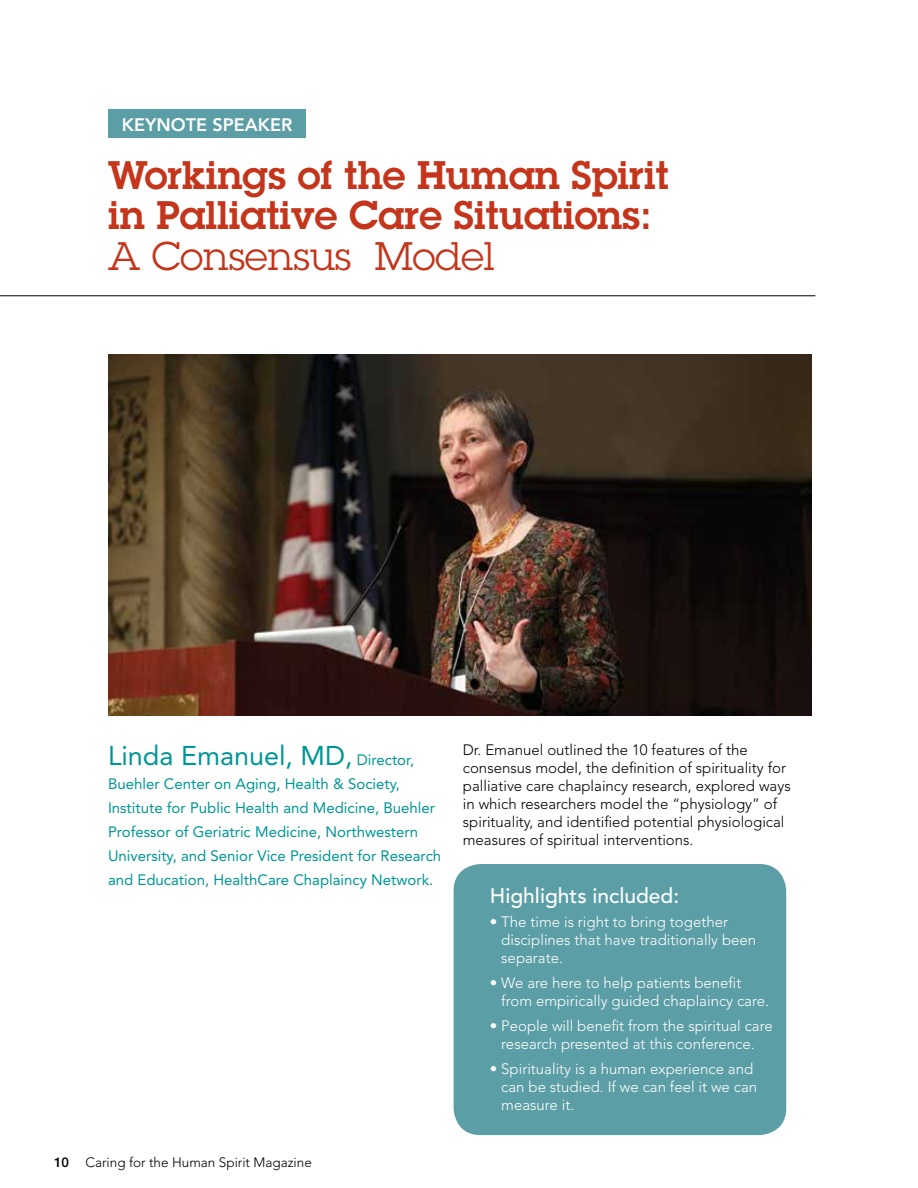
<style>
.page{position:relative;width:918px;height:1188px;background:#fff}
.page>*{position:absolute;margin:0;border:0;box-sizing:border-box;transform-origin:0 0}
.t1{font:600 39px/40.5px "Lubalin Graph Std";color:#c4351b}
.t2{font:39px "Lubalin Graph Std";color:#c4351b}
.t3{font:27px "Avenir LT Std";color:#009694}
.t4{font:500 21px "Avenir LT Std";color:#fff}
.t5{font:800 18px "Avenir LT Std";color:#fff}
.t6{font:300 15px/18px "Avenir LT Std";color:#fff}
.t7{font:300 15px/18px "Avenir LT Std";color:#000}
.t8{font:15px/24px "Avenir LT Std";color:#009694}
.t9{font:300 13.5px "Avenir LT Std";color:#000}
.s1{font-size:15px}
.s2{font-family:"Helvetica Neue LT Std";font-weight:500}
</style>
<div class="page">
<div style="left:454px;top:864px;width:332px;height:271px;background:#5c9ea5;border-radius:27px"></div>
<hr style="left:0;top:296px;width:815px;height:1px;background:#000">
<img style="left:108px;top:354px;width:704px;height:361px">
<div style="left:108px;top:109px;width:198px;height:29px;background:#5c9ea5"></div>
<p class="t5" style="left:122px;top:114px;width:172px">KEYNOTE SPEAKER</p>
<h1 class="t1" style="left:108px;top:154px;width:563px">Workings of the Human Spirit in Palliative Care Situations:</h1>
<h1 class="t2" style="left:108px;top:231px;width:388px">A Consensus Model</h1>
<h2 class="t3" style="left:108px;top:739px;width:308px">Linda Emanuel, MD, <span class="s1">Director,</span></h2>
<p class="t8" style="left:108px;top:771px;width:335px">Buehler Center on Aging, Health &amp; Society, Institute for Public Health and Medicine, Buehler Professor of Geriatric Medicine, Northwestern University, and Senior Vice President for Research and Education, HealthCare Chaplaincy Network.</p>
<p class="t9" style="left:54px;top:1154px;width:259px"><span class="s2">10</span> Caring for the Human Spirit Magazine</p>
<p class="t7" style="left:463px;top:741px;width:329px">Dr. Emanuel outlined the 10 features of the consensus model, the definition of spirituality for palliative care chaplaincy research, explored ways in which researchers model the “physiology” of spirituality, and identified potential physiological measures of spiritual interventions.</p>
<h3 class="t4" style="left:490px;top:883px;width:191px">Highlights included:</h3>
<p class="t6" style="left:501px;top:913px;width:257px;text-indent:-11px">• The time is right to bring together disciplines that have traditionally been separate.</p>
<p class="t6" style="left:501px;top:974px;width:269px;text-indent:-11px">• We are here to help patients benefit from empirically guided chaplaincy care.</p>
<p class="t6" style="left:490px;top:1017px;width:284px;text-align:center">• People will benefit from the spiritual care research presented at this conference.</p>
<p class="t6" style="left:501px;top:1059px;width:257px;text-indent:-11px">• Spirituality is a human experience and can be studied. If we can feel it we can measure it.</p>
</div>
